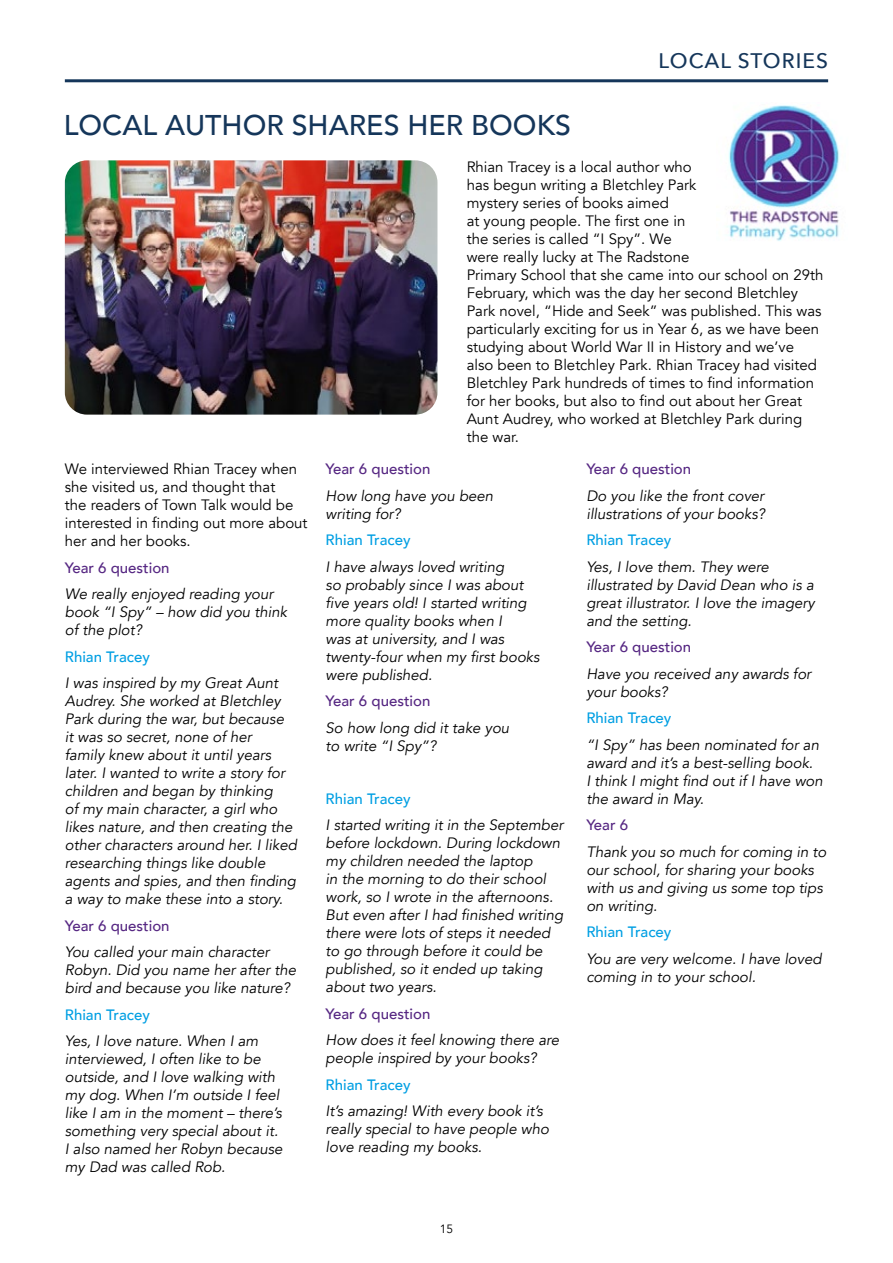
<style>
.page{position:relative;width:893px;height:1263px;background:#fff}
.page>*{position:absolute;margin:0;border:0;box-sizing:border-box;transform-origin:0 0}
.t1{font:500 28.5px "Avenir";color:#15365a}
.t2{font:500 21px "Avenir Next";letter-spacing:.05em;color:#15365a}
.t3{font:italic 15px/18px "Avenir";color:#000}
.t4{font:15px/18px "Avenir";color:#000}
.t5{font:500 15px "Avenir";color:#552682}
.t6{font:500 15px "Avenir";color:#009fe3}
.t7{font:12px "Avenir";color:#000}
</style>
<div class="page">
<hr style="left:65px;top:79px;width:763px;height:3px;background:#15365a">
<img style="left:727px;top:105px;width:113px;height:136px">
<img style="left:65px;top:160px;width:372px;height:255px">
<h2 class="t2" style="left:659px;top:43px;width:171px">LOCAL STORIES</h2>
<h1 class="t1" style="left:64px;top:100px;width:509px">LOCAL AUTHOR SHARES HER BOOKS</h1>
<p class="t4" style="left:467px;top:158px;width:358px">Rhian Tracey is a local author who<br>has begun writing a Bletchley Park<br>mystery series of books aimed<br>at young people. The first one in<br>the series is called “I Spy”. We<br>were really lucky at The Radstone<br>Primary School that she came into our school on 29th February, which was the day her second Bletchley Park novel, “Hide and Seek” was published. This was particularly exciting for us in Year 6, as we have been studying about World War II in History and we’ve also been to Bletchley Park. Rhian Tracey had visited Bletchley Park hundreds of times to find information for her books, but also to find out about her Great Aunt Audrey, who worked at Bletchley Park during the war.</p>
<p class="t4" style="left:65px;top:460px;width:244px">We interviewed Rhian Tracey when she visited us, and thought that<br>the readers of Town Talk would be interested in finding out more about her and her books.</p>
<p class="t5" style="left:65px;top:555px;width:106px">Year 6 question</p>
<p class="t3" style="left:65px;top:585px;width:224px">We really enjoyed reading your book “I Spy” – how did you think of the plot?</p>
<p class="t6" style="left:65px;top:644px;width:87px">Rhian Tracey</p>
<p class="t3" style="left:65px;top:674px;width:234px">I was inspired by my Great Aunt<br>Audrey. She worked at Bletchley<br>Park during the war, but because<br>it was so secret, none of her<br>family knew about it until years later. I wanted to write a story for children and began by thinking<br>of my main character, a girl who likes nature, and then creating the other characters around her. I liked researching things like double agents and spies, and then finding a way to make these into a story.</p>
<p class="t5" style="left:65px;top:913px;width:106px">Year 6 question</p>
<p class="t3" style="left:65px;top:943px;width:233px">You called your main character<br>Robyn. Did you name her after the bird and because you like nature?</p>
<p class="t6" style="left:65px;top:1002px;width:87px">Rhian Tracey</p>
<p class="t3" style="left:65px;top:1032px;width:219px">Yes, I love nature. When I am interviewed, I often like to be outside, and I love walking with my dog. When I’m outside I feel like I am in the moment – there’s something very special about it.<br>I also named her Robyn because my Dad was called Rob.</p>
<p class="t5" style="left:326px;top:456px;width:106px">Year 6 question</p>
<p class="t3" style="left:326px;top:487px;width:169px">How long have you been writing for?</p>
<p class="t6" style="left:326px;top:527px;width:87px">Rhian Tracey</p>
<p class="t3" style="left:326px;top:558px;width:215px">I have always loved writing<br>so probably since I was about five years old! I started writing more quality books when I<br>was at university, and I was twenty-four when my first books were published.</p>
<p class="t5" style="left:326px;top:688px;width:106px">Year 6 question</p>
<p class="t3" style="left:326px;top:719px;width:185px">So how long did it take you to write “I Spy”?</p>
<p class="t6" style="left:326px;top:786px;width:87px">Rhian Tracey</p>
<p class="t3" style="left:326px;top:816px;width:239px">I started writing it in the September before lockdown. During lockdown my children needed the laptop<br>in the morning to do their school work, so I wrote in the afternoons.<br>But even after I had finished writing there were lots of steps it needed to go through before it could be published, so it ended up taking about two years.</p>
<p class="t5" style="left:326px;top:1001px;width:106px">Year 6 question</p>
<p class="t3" style="left:326px;top:1031px;width:235px">How does it feel knowing there are people inspired by your books?</p>
<p class="t6" style="left:326px;top:1072px;width:87px">Rhian Tracey</p>
<p class="t3" style="left:326px;top:1102px;width:225px">It’s amazing! With every book it’s really special to have people who love reading my books.</p>
<p class="t7" style="left:440px;top:1221px;width:15px">15</p>
<p class="t5" style="left:586px;top:456px;width:106px">Year 6 question</p>
<p class="t3" style="left:586px;top:487px;width:180px">Do you like the front cover illustrations of your books?</p>
<p class="t6" style="left:586px;top:527px;width:87px">Rhian Tracey</p>
<p class="t3" style="left:586px;top:558px;width:230px">Yes, I love them. They were illustrated by David Dean who is a great illustrator. I love the imagery and the setting.</p>
<p class="t5" style="left:586px;top:634px;width:106px">Year 6 question</p>
<p class="t3" style="left:586px;top:665px;width:226px">Have you received any awards for your books?</p>
<p class="t6" style="left:586px;top:705px;width:87px">Rhian Tracey</p>
<p class="t3" style="left:586px;top:736px;width:238px">“I Spy” has been nominated for an award and it’s a best-selling book.<br>I think I might find out if I have won the award in May.</p>
<p class="t5" style="left:586px;top:812px;width:43px">Year 6</p>
<p class="t3" style="left:586px;top:843px;width:242px">Thank you so much for coming in to our school, for sharing your books with us and giving us some top tips on writing.</p>
<p class="t6" style="left:586px;top:919px;width:87px">Rhian Tracey</p>
<p class="t3" style="left:586px;top:950px;width:237px">You are very welcome. I have loved coming in to your school.</p>
</div>
